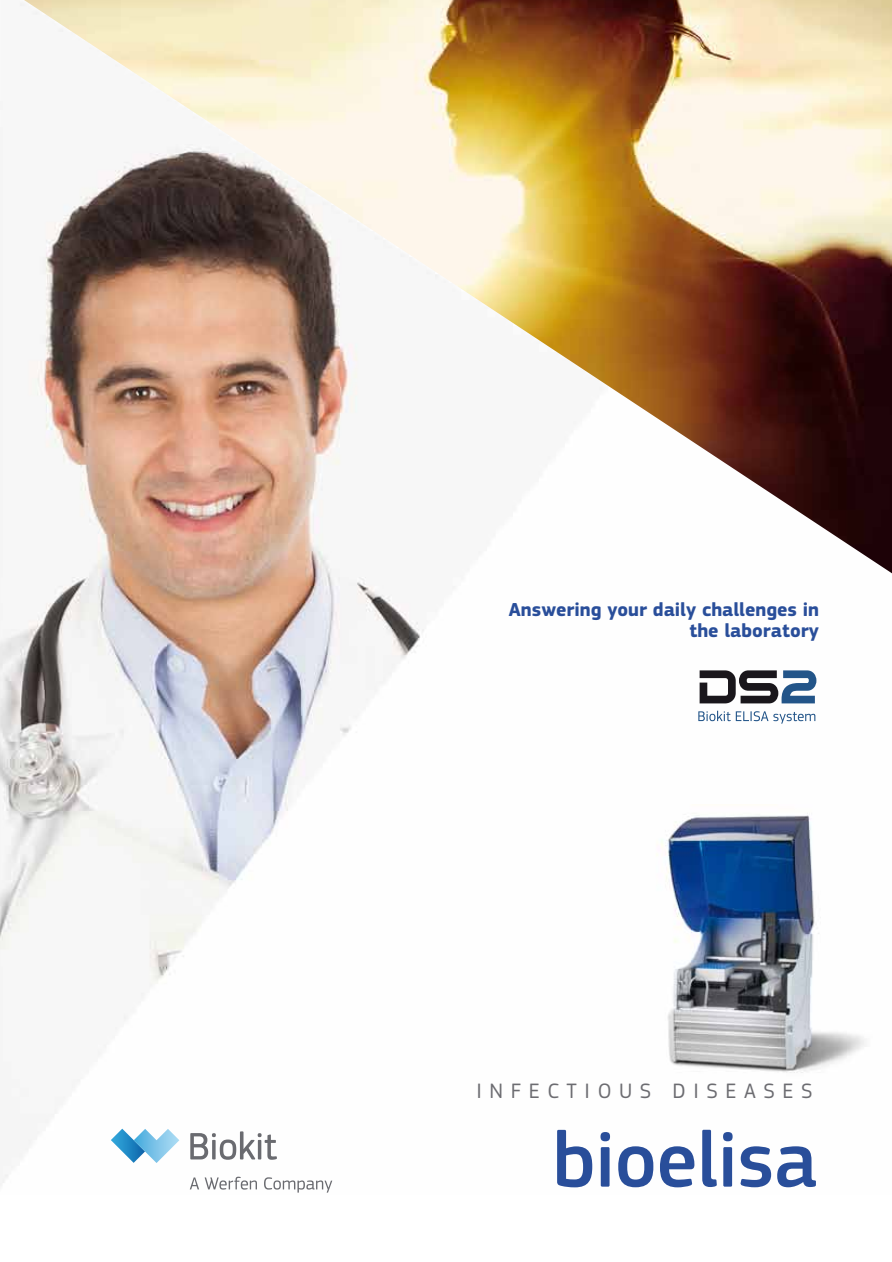
<style>
.page{position:relative;width:892px;height:1262px;background:#fff}
.page>*{position:absolute;margin:0;border:0;box-sizing:border-box;transform-origin:0 0}
.t1{font:500 80.55px "PF Square Sans Pro";letter-spacing:-.005em;color:#294e9a}
.t2{font:21.75px "PF Square Sans Pro";letter-spacing:.35em;color:#6c6c71}
.t3{font:700 19.5px/21px "PF Square Sans Pro";color:#294e9a;text-align:right}
</style>
<div class="page">
<img style="left:0;top:3px;width:817px;height:1190px">
<img style="left:639px;top:804px;width:226px;height:280px">
<svg style="left:190px;top:1131px;width:87px;height:28px"></svg>
<svg style="left:111px;top:1128px;width:68px;height:34px"></svg>
<svg style="left:190px;top:1177px;width:9px;height:12px"></svg>
<svg style="left:205px;top:1176px;width:52px;height:13px"></svg>
<svg style="left:264px;top:1177px;width:68px;height:15px"></svg>
<img style="left:24px;top:0;width:867px;height:573px">
<svg style="left:699px;top:670px;width:117px;height:33px"></svg>
<svg style="left:698px;top:710px;width:117px;height:13px"></svg>
<p class="t3" style="left:508px;top:599px;width:312px">Answering your daily challenges in the laboratory</p>
<p class="t2" style="left:476px;top:1078px;width:337px">INFECTIOUS DISEASES</p>
<h1 class="t1" style="left:553px;top:1112px;width:265px">bioelisa</h1>
</div>
